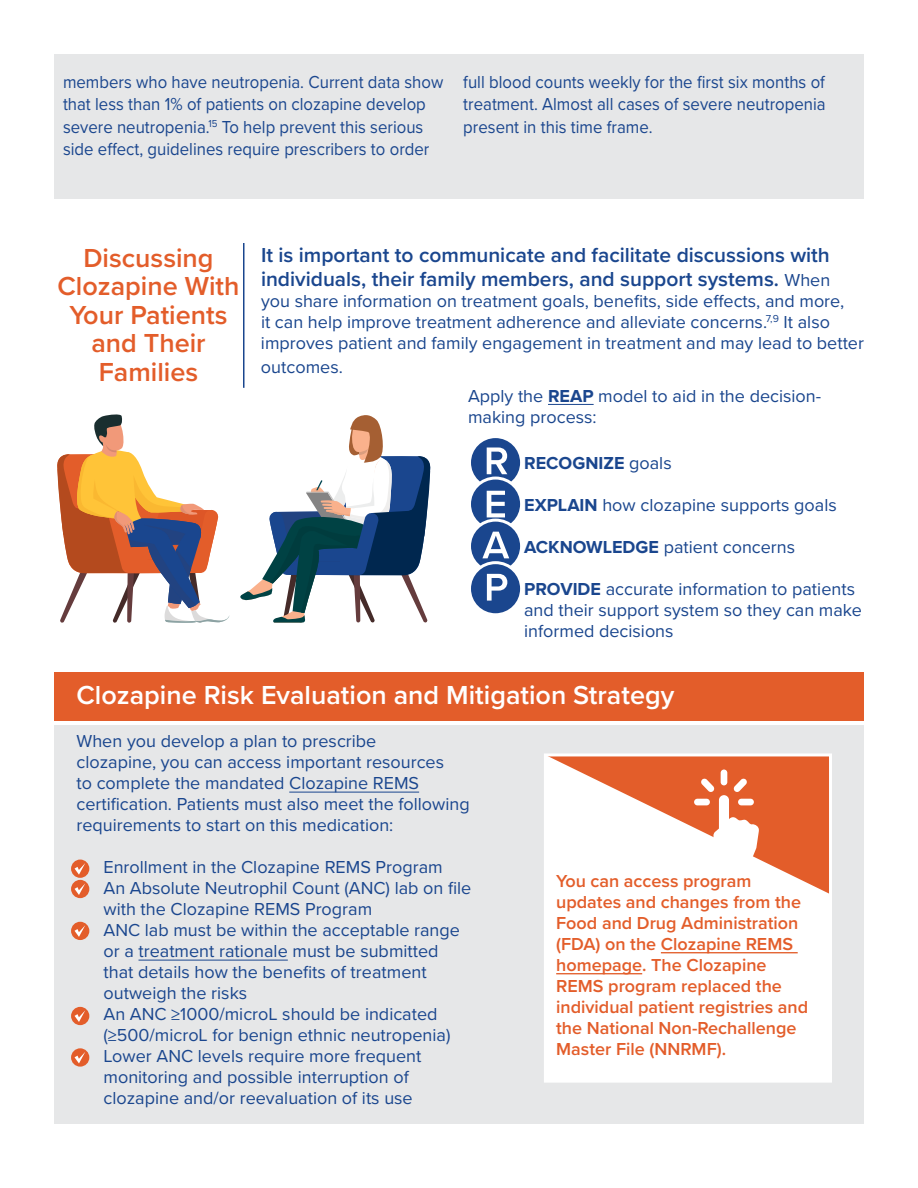
<style>
.page{position:relative;width:918px;height:1188px;background:#fff}
.page>*{position:absolute;margin:0;border:0;box-sizing:border-box;transform-origin:0 0}
.t1{font:600 27px/28.5px "Proxima Nova";color:#e35d2a;text-align:center}
.t2{font:600 27px "Proxima Nova";color:#fff}
.t3{font:600 21px/24px "Proxima Nova";color:#1a468e}
.t4{font:18px/21px "Proxima Nova";color:#1a468e}
.t5{font:18px/22.5px "Proxima Nova";color:#1a468e;scale:.93 1}
.t6{font:600 18px/21px "Proxima Nova";color:#e35d2a}
.t7{font:700 18px "Proxima Nova";color:#1a468e}
.s1{font-weight:400;font-size:18px}
.s2{font-weight:700}
.s3{font-weight:400}
</style>
<div class="page">
<div style="left:54px;top:726px;width:810px;height:398px;background:#e6e7e8"></div>
<div style="left:54px;top:672px;width:810px;height:49px;background:#e35d2a"></div>
<hr style="left:289px;top:792px;width:130px;height:1px;background:#1a468e">
<hr style="left:139px;top:960px;width:149px;height:1px;background:#1a468e">
<svg style="left:240px;top:415px;width:191px;height:208px"></svg>
<svg style="left:57px;top:414px;width:173px;height:209px"></svg>
<hr style="left:548px;top:404px;width:46px;height:1px;background:#1a468e">
<svg style="left:469px;top:437px;width:53px;height:52px"></svg>
<div style="left:468px;top:435px;width:55px;height:55px;border:3px solid #fff;border-radius:50%"></div>
<svg style="left:469px;top:478px;width:53px;height:52px"></svg>
<div style="left:468px;top:477px;width:55px;height:55px;border:3px solid #fff;border-radius:50%"></div>
<svg style="left:469px;top:520px;width:53px;height:52px"></svg>
<div style="left:468px;top:519px;width:55px;height:55px;border:3px solid #fff;border-radius:50%"></div>
<svg style="left:469px;top:563px;width:53px;height:52px"></svg>
<div style="left:468px;top:561px;width:55px;height:55px;border:3px solid #fff;border-radius:50%"></div>
<svg style="left:487px;top:448px;width:20px;height:26px"></svg>
<svg style="left:487px;top:491px;width:18px;height:26px"></svg>
<svg style="left:482px;top:532px;width:27px;height:26px"></svg>
<svg style="left:487px;top:574px;width:20px;height:27px"></svg>
<svg style="left:545px;top:755px;width:286px;height:326px;background:#fae3da"></svg>
<hr style="left:661px;top:952px;width:137px;height:1px;background:#e35d2a">
<hr style="left:556px;top:973px;width:86px;height:1px;background:#e35d2a">
<div style="left:721px;top:770px;width:6px;height:15px;background:#fff;border-radius:3px"></div>
<div style="left:694px;top:799px;width:16px;height:6px;background:#fff;border-radius:3px"></div>
<svg style="left:701px;top:778px;width:58px;height:82px;background:#f2b59e"></svg>
<hr style="left:243px;top:243px;width:1px;height:145px;background:#1a468e">
<div style="left:71px;top:860px;width:18px;height:18px;background:#e35d2a;border-radius:50%"></div>
<svg style="left:75px;top:863px;width:10px;height:12px"></svg>
<div style="left:71px;top:880px;width:18px;height:18px;background:#e35d2a;border-radius:50%"></div>
<svg style="left:75px;top:883px;width:10px;height:12px"></svg>
<div style="left:71px;top:922px;width:18px;height:18px;background:#e35d2a;border-radius:50%"></div>
<svg style="left:75px;top:925px;width:10px;height:12px"></svg>
<div style="left:71px;top:1007px;width:18px;height:18px;background:#e35d2a;border-radius:50%"></div>
<svg style="left:75px;top:1010px;width:10px;height:12px"></svg>
<svg style="left:71px;top:1048px;width:18px;height:19px"></svg>
<svg style="left:75px;top:1052px;width:10px;height:11px"></svg>
<div style="left:54px;top:54px;width:810px;height:145px;background:#e6e7e8"></div>
<p class="t5" style="left:63px;top:70px;width:410px">members who have neutropenia. Current data show that less than 1% of patients on clozapine develop severe neutropenia.<sup>15</sup> To help prevent this serious side effect, guidelines require prescribers to order</p>
<p class="t5" style="left:463px;top:70px;width:391px;text-align:justify">full blood counts weekly for the first six months of treatment. Almost all cases of severe neutropenia present in this time frame.</p>
<h1 class="t1" style="left:57px;top:243px;width:184px">Discussing<br>Clozapine With<br>Your Patients and Their<br>Families</h1>
<p class="t3" style="left:261px;top:242px;width:571px">It is important to communicate and facilitate discussions with individuals, their family members, and support systems. <span class="s1">When</span></p>
<p class="t4" style="left:261px;top:290px;width:605px">you share information on treatment goals, benefits, side effects, and more,<br>it can help improve treatment adherence and alleviate concerns.<sup>7,9</sup> It also improves patient and family engagement in treatment and may lead to better</p>
<p class="t4" style="left:261px;top:356px;width:83px">outcomes.</p>
<p class="t4" style="left:468px;top:385px;width:355px">Apply the <span class="s2">REAP</span> model to aid in the decision&shy;making process:</p>
<p class="t7" style="left:524px;top:452px;width:149px">RECOGNIZE <span class="s3">goals</span></p>
<p class="t4" style="left:524px;top:493px;width:314px"><span class="s2">EXPLAIN</span> how clozapine supports goals</p>
<p class="t4" style="left:524px;top:535px;width:273px"><span class="s2">ACKNOWLEDGE</span> patient concerns</p>
<p class="t4" style="left:524px;top:577px;width:339px"><span class="s2">PROVIDE</span> accurate information to patients and their support system so they can make informed decisions</p>
<h1 class="t2" style="left:77px;top:675px;width:599px">Clozapine Risk Evaluation and Mitigation Strategy</h1>
<p class="t4" style="left:76px;top:730px;width:395px">When you develop a plan to prescribe<br>clozapine, you can access important resources<br>to complete the mandated Clozapine REMS certification. Patients must also meet the following requirements to start on this medication:</p>
<p class="t4" style="left:76px;top:856px;width:368px">• Enrollment in the Clozapine REMS Program</p>
<p class="t4" style="left:104px;top:877px;width:369px;text-indent:-27px">• An Absolute Neutrophil Count (ANC) lab on file with the Clozapine REMS Program</p>
<p class="t4" style="left:104px;top:919px;width:358px;text-indent:-27px">• ANC lab must be within the acceptable range or a treatment rationale must be submitted that details how the benefits of treatment outweigh the risks</p>
<p class="t4" style="left:104px;top:1003px;width:349px;text-indent:-27px">• An ANC ≥1000/microL should be indicated (≥500/microL for benign ethnic neutropenia)</p>
<p class="t4" style="left:104px;top:1045px;width:320px;text-indent:-27px">• Lower ANC levels require more frequent monitoring and possible interruption of clozapine and/or reevaluation of its use</p>
<p class="t6" style="left:556px;top:870px;width:254px">You can access program updates and changes from the<br>Food and Drug Administration (FDA) on the Clozapine REMS homepage. The Clozapine<br>REMS program replaced the individual patient registries and the National Non-Rechallenge<br>Master File (NNRMF).</p>
</div>
